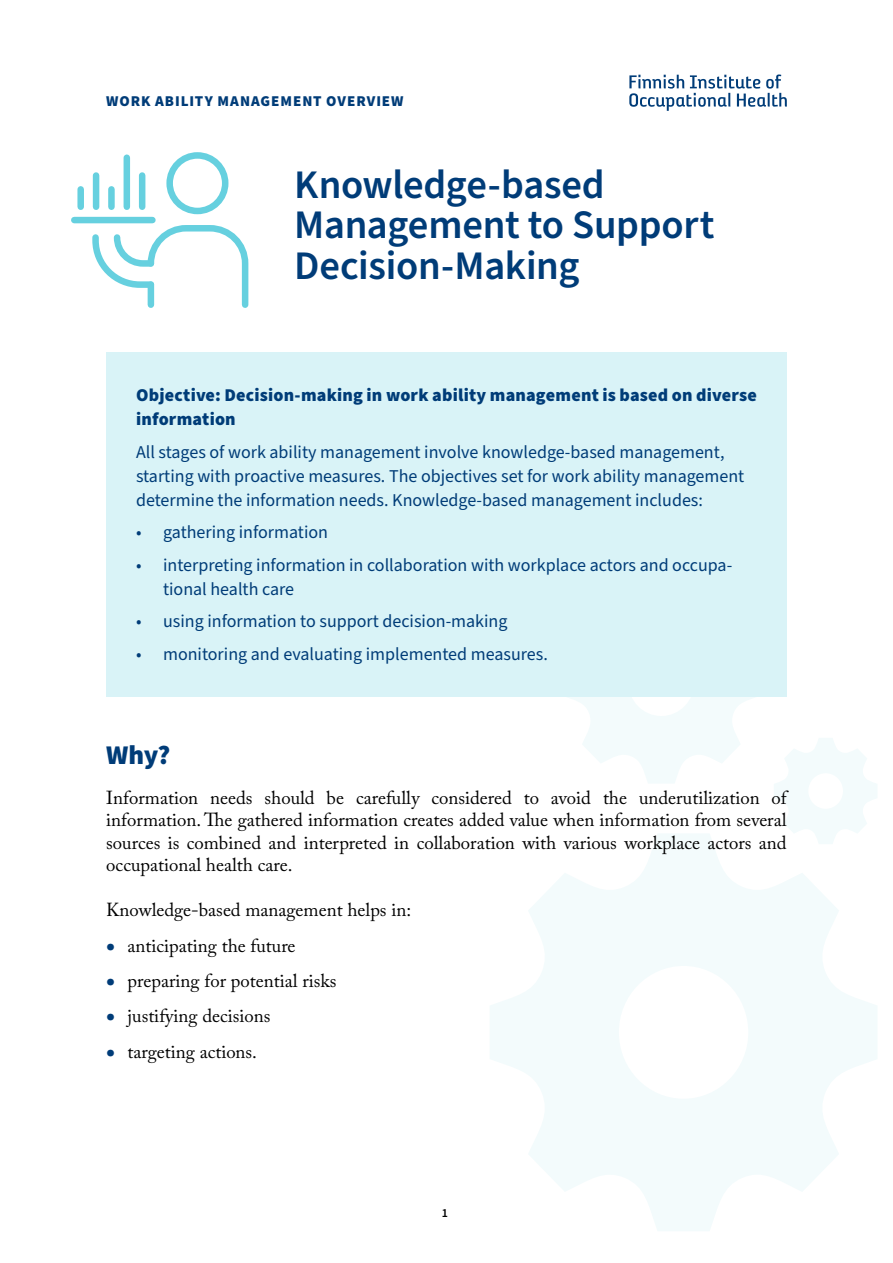
<style>
.page{position:relative;width:893px;height:1263px;background:#fff}
.page>*{position:absolute;margin:0;border:0;box-sizing:border-box;transform-origin:0 0}
.Pääotsikko_H1{font:600 40.5px/40.5px "Source Sans Pro";letter-spacing:-.01em;color:#003c78}
.Väliotsikko_H{font:900 27px "Source Sans Pro";color:#003c78}
.Leipäteksti_P{font:18.75px/22.5px "Adobe Caslon Pro";color:#000;text-align:justify}
.Lista_P{font:18.75px "Adobe Caslon Pro";color:#000}
.Laatikko_teksti_P{font:18px/24px "Source Sans Pro";color:#003c78}
.Alaotsikko-tavoite_H{font:900 18px/24px "Source Sans Pro";letter-spacing:.01em;color:#003c78}
.Yläotsikko_H{font:900 15px "Source Sans Pro";letter-spacing:.06em;color:#003c78}
.t1{font:600 12px "Source Sans Pro";color:#000}
.s1{font-family:"Source Sans Pro";font-size:15px;color:#003c78}
</style>
<div class="page">
<svg style="left:490px;top:834px;width:387px;height:397px;fill:#f3fbfc"></svg>
<svg style="left:562px;top:696px;width:198px;height:87px"></svg>
<svg style="left:774px;top:738px;width:103px;height:106px"></svg>
<svg style="left:629px;top:74px;width:158px;height:37px"></svg>
<div style="left:106px;top:353px;width:681px;height:109px;background:#d9f3f7"></div>
<div style="left:106px;top:409px;width:681px;height:133px;background:#d9f3f7"></div>
<div style="left:106px;top:522px;width:681px;height:109px;background:#d9f3f7"></div>
<div style="left:106px;top:611px;width:681px;height:85px;background:#d9f3f7"></div>
<div style="left:74px;top:217px;width:78px;height:6px;background:#66d0df"></div>
<div style="left:77px;top:189px;width:7px;height:18px;background:#66d0df"></div>
<div style="left:93px;top:175px;width:6px;height:32px;background:#66d0df"></div>
<div style="left:108px;top:189px;width:7px;height:18px;background:#66d0df"></div>
<div style="left:124px;top:158px;width:6px;height:49px;background:#66d0df"></div>
<div style="left:139px;top:175px;width:6px;height:32px;background:#66d0df"></div>
<div style="left:166px;top:152px;width:62px;height:62px;border:7px solid #66d0df;border-radius:50%"></div>
<svg style="left:89px;top:222px;width:160px;height:86px"></svg>
<p class="Yläotsikko_H" style="left:106px;top:91px;width:299px">WORK ABILITY MANAGEMENT OVERVIEW</p>
<h1 class="Pääotsikko_H1" style="left:294px;top:165px;width:422px">Knowledge-based<br>Management to Support<br>Decision-Making</h1>
<p class="Alaotsikko-tavoite_H" style="left:136px;top:383px;width:622px">Objective: Decision-making in work ability management is based on diverse information</p>
<p class="Laatikko_teksti_P" style="left:136px;top:440px;width:610px">All stages of work ability management involve knowledge-based management, starting with proactive measures. The objectives set for work ability management determine the information needs. Knowledge-based management includes:</p>
<p class="Laatikko_teksti_P" style="left:136px;top:521px;width:193px">• gathering information</p>
<p class="Laatikko_teksti_P" style="left:163px;top:553px;width:571px;text-indent:-27px">• interpreting information in collaboration with workplace actors and occupa&shy;tional health care</p>
<p class="Laatikko_teksti_P" style="left:136px;top:610px;width:373px">• using information to support decision-making</p>
<p class="Laatikko_teksti_P" style="left:136px;top:642px;width:413px">• monitoring and evaluating implemented measures.</p>
<p class="Väliotsikko_H" style="left:106px;top:736px;width:66px">Why?</p>
<p class="Leipäteksti_P" style="left:106px;top:786px;width:682px">Information needs should be carefully considered to avoid the underutilization of information. The gathered information creates added value when information from several sources is combined and interpreted in collaboration with various workplace actors and occupational health care.</p>
<p class="Leipäteksti_P" style="left:106px;top:899px;width:306px">Knowledge-based management helps in:</p>
<p class="Lista_P" style="left:106px;top:934px;width:191px"><span class="s1">●</span> anticipating the future</p>
<p class="Lista_P" style="left:106px;top:969px;width:232px"><span class="s1">●</span> preparing for potential risks</p>
<p class="Lista_P" style="left:106px;top:1005px;width:166px"><span class="s1">●</span> justifying decisions</p>
<p class="Lista_P" style="left:106px;top:1040px;width:152px"><span class="s1">●</span> targeting actions.</p>
<p class="t1" style="left:442px;top:1204px;width:8px">1</p>
</div>
